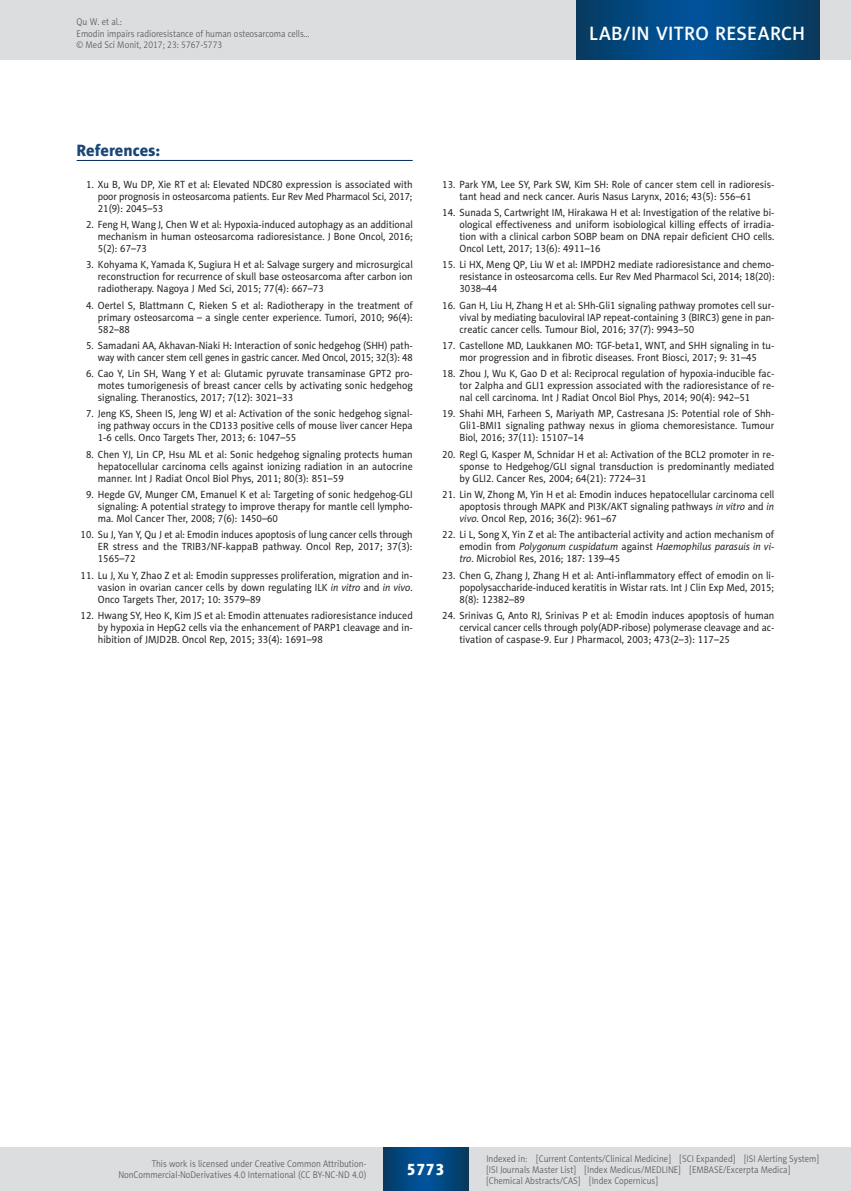
<style>
.page{position:relative;width:851px;height:1191px;background:#fff}
.page>*{position:absolute;margin:0;border:0;box-sizing:border-box;transform-origin:0 0}
.t1{font:19.5px "Naomi Sans EFN Medium";letter-spacing:.01em;color:#fff}
.MSM_Referencje_Tytul{font:16.5px "Naomi Sans EFN Heavy";color:#1a4574}
.t2{font:16.5px "Naomi Sans EFN Heavy";color:#fff}
.MSM_Referencje_punkt{font:10.5px/12px "Naomi Sans EFN";color:#231f20;text-align:justify;scale:.95 1}
.MSM_Referencje_punkt-2{font:10.5px/12px "Naomi Sans EFN";color:#231f20;text-align:justify;scale:.94 1}
.t3{font:9.75px/11.2px "Naomi Sans EFN Light";color:#57585a;scale:.9 1}
.s1{font-style:italic}
</style>
<div class="page">
<hr style="left:77px;top:160px;width:335px;height:1px;background:#00295c">
<div style="left:0;top:1148px;width:850px;height:43px;background:#dcdddf"></div>
<svg style="left:383px;top:1147px;width:85px;height:43px"></svg>
<div style="left:0;top:0;width:850px;height:60px;background:#dcdddf"></div>
<svg style="left:576px;top:0;width:243px;height:60px"></svg>
<p class="t3" style="left:77px;top:16px;width:260px">Qu W. et al.:<br>Emodin impairs radioresistance of human osteosarcoma cells… © Med Sci Monit, 2017; 23: 5767-5773</p>
<h1 class="t1" style="left:589px;top:22px;width:217px">LAB/IN VITRO RESEARCH</h1>
<p class="MSM_Referencje_Tytul" style="left:77px;top:140px;width:85px">References:</p>
<p class="MSM_Referencje_punkt" style="left:98px;top:178px;width:333px;text-indent:-12px">1. Xu B, Wu DP, Xie RT et al: Elevated NDC80 expression is associated with poor prognosis in osteosarcoma patients. Eur Rev Med Pharmacol Sci, 2017; 21(9): 2045–53</p>
<p class="MSM_Referencje_punkt-2" style="left:98px;top:219px;width:336px;text-indent:-12px">2. Feng H, Wang J, Chen W et al: Hypoxia-induced autophagy as an additional mechanism in human osteosarcoma radioresistance. J Bone Oncol, 2016; 5(2): 67–73</p>
<p class="MSM_Referencje_punkt" style="left:98px;top:259px;width:333px;text-indent:-12px">3. Kohyama K, Yamada K, Sugiura H et al: Salvage surgery and microsurgical reconstruction for recurrence of skull base osteosarcoma after carbon ion radiotherapy. Nagoya J Med Sci, 2015; 77(4): 667–73</p>
<p class="MSM_Referencje_punkt" style="left:98px;top:299px;width:333px;text-indent:-12px">4. Oertel S, Blattmann C, Rieken S et al: Radiotherapy in the treatment of primary osteosarcoma – a single center experience. Tumori, 2010; 96(4):<br>582–88</p>
<p class="MSM_Referencje_punkt-2" style="left:86px;top:339px;width:349px;text-align:right">5. Samadani AA, Akhavan-Niaki H: Interaction of sonic hedgehog (SHH) path&shy;way with cancer stem cell genes in gastric cancer. Med Oncol, 2015; 32(3): 48</p>
<p class="MSM_Referencje_punkt" style="left:98px;top:368px;width:333px;text-indent:-12px">6. Cao Y, Lin SH, Wang Y et al: Glutamic pyruvate transaminase GPT2 pro&shy;motes tumorigenesis of breast cancer cells by activating sonic hedgehog signaling. Theranostics, 2017; 7(12): 3021–33</p>
<p class="MSM_Referencje_punkt" style="left:98px;top:408px;width:333px;text-indent:-12px">7. Jeng KS, Sheen IS, Jeng WJ et al: Activation of the sonic hedgehog signal&shy;ing pathway occurs in the CD133 positive cells of mouse liver cancer Hepa 1-6 cells. Onco Targets Ther, 2013; 6: 1047–55</p>
<p class="MSM_Referencje_punkt" style="left:98px;top:448px;width:333px;text-indent:-12px">8. Chen YJ, Lin CP, Hsu ML et al: Sonic hedgehog signaling protects human hepatocellular carcinoma cells against ionizing radiation in an autocrine manner. Int J Radiat Oncol Biol Phys, 2011; 80(3): 851–59</p>
<p class="MSM_Referencje_punkt" style="left:98px;top:488px;width:333px;text-indent:-12px">9. Hegde GV, Munger CM, Emanuel K et al: Targeting of sonic hedgehog-GLI signaling: A potential strategy to improve therapy for mantle cell lympho&shy;ma. Mol Cancer Ther, 2008; 7(6): 1450–60</p>
<p class="MSM_Referencje_punkt-2" style="left:98px;top:529px;width:336px;text-indent:-17px">10. Su J, Yan Y, Qu J et al: Emodin induces apoptosis of lung cancer cells through ER stress and the TRIB3/NF-kappaB pathway. Oncol Rep, 2017; 37(3):<br>1565–72</p>
<p class="MSM_Referencje_punkt" style="left:98px;top:569px;width:333px;text-indent:-17px">11. Lu J, Xu Y, Zhao Z et al: Emodin suppresses proliferation, migration and in&shy;vasion in ovarian cancer cells by down regulating ILK <span class="s1">in vitro</span> and <span class="s1">in vivo</span>.<br>Onco Targets Ther, 2017; 10: 3579–89</p>
<p class="MSM_Referencje_punkt" style="left:98px;top:609px;width:333px;text-indent:-17px">12. Hwang SY, Heo K, Kim JS et al: Emodin attenuates radioresistance induced by hypoxia in HepG2 cells via the enhancement of PARP1 cleavage and in&shy;hibition of JMJD2B. Oncol Rep, 2015; 33(4): 1691–98</p>
<p class="MSM_Referencje_punkt" style="left:442px;top:178px;width:351px;text-align:center">13. Park YM, Lee SY, Park SW, Kim SH: Role of cancer stem cell in radioresis&shy;tant head and neck cancer. Auris Nasus Larynx, 2016; 43(5): 556–61</p>
<p class="MSM_Referencje_punkt" style="left:459px;top:207px;width:333px;text-indent:-17px">14. Sunada S, Cartwright IM, Hirakawa H et al: Investigation of the relative bi&shy;ological effectiveness and uniform isobiological killing effects of irradia&shy;tion with a clinical carbon SOBP beam on DNA repair deficient CHO cells.<br>Oncol Lett, 2017; 13(6): 4911–16</p>
<p class="MSM_Referencje_punkt" style="left:459px;top:259px;width:333px;text-indent:-17px">15. Li HX, Meng QP, Liu W et al: IMPDH2 mediate radioresistance and chemo&shy;resistance in osteosarcoma cells. Eur Rev Med Pharmacol Sci, 2014; 18(20):<br>3038–44</p>
<p class="MSM_Referencje_punkt" style="left:459px;top:299px;width:333px;text-indent:-17px">16. Gan H, Liu H, Zhang H et al: SHh-Gli1 signaling pathway promotes cell sur&shy;vival by mediating baculoviral IAP repeat-containing 3 (BIRC3) gene in pan&shy;creatic cancer cells. Tumour Biol, 2016; 37(7): 9943–50</p>
<p class="MSM_Referencje_punkt" style="left:442px;top:339px;width:351px;text-align:center">17. Castellone MD, Laukkanen MO: TGF-beta1, WNT, and SHH signaling in tu&shy;mor progression and in fibrotic diseases. Front Biosci, 2017; 9: 31–45</p>
<p class="MSM_Referencje_punkt" style="left:459px;top:368px;width:333px;text-indent:-17px">18. Zhou J, Wu K, Gao D et al: Reciprocal regulation of hypoxia-inducible fac&shy;tor 2alpha and GLI1 expression associated with the radioresistance of re&shy;nal cell carcinoma. Int J Radiat Oncol Biol Phys, 2014; 90(4): 942–51</p>
<p class="MSM_Referencje_punkt" style="left:459px;top:408px;width:333px;text-indent:-17px">19. Shahi MH, Farheen S, Mariyath MP, Castresana JS: Potential role of Shh-Gli1-BMI1 signaling pathway nexus in glioma chemoresistance. Tumour Biol, 2016; 37(11): 15107–14</p>
<p class="MSM_Referencje_punkt" style="left:459px;top:448px;width:333px;text-indent:-17px">20. Regl G, Kasper M, Schnidar H et al: Activation of the BCL2 promoter in re&shy;sponse to Hedgehog/GLI signal transduction is predominantly mediated by GLI2. Cancer Res, 2004; 64(21): 7724–31</p>
<p class="MSM_Referencje_punkt" style="left:459px;top:488px;width:333px;text-indent:-17px">21. Lin W, Zhong M, Yin H et al: Emodin induces hepatocellular carcinoma cell apoptosis through MAPK and PI3K/AKT signaling pathways <span class="s1">in vitro</span> and <span class="s1">in vivo</span>. Oncol Rep, 2016; 36(2): 961–67</p>
<p class="MSM_Referencje_punkt" style="left:459px;top:529px;width:333px;text-indent:-17px">22. Li L, Song X, Yin Z et al: The antibacterial activity and action mechanism of emodin from <span class="s1">Polygonum cuspidatum</span> against <span class="s1">Haemophilus parasuis in vi&shy;tro</span>. Microbiol Res, 2016; 187: 139–45</p>
<p class="MSM_Referencje_punkt" style="left:459px;top:569px;width:333px;text-indent:-17px">23. Chen G, Zhang J, Zhang H et al: Anti-inflammatory effect of emodin on li&shy;popolysaccharide-induced keratitis in Wistar rats. Int J Clin Exp Med, 2015; 8(8): 12382–89</p>
<p class="MSM_Referencje_punkt" style="left:459px;top:609px;width:333px;text-indent:-17px">24. Srinivas G, Anto RJ, Srinivas P et al: Emodin induces apoptosis of human cervical cancer cells through poly(ADP-ribose) polymerase cleavage and ac&shy;tivation of caspase-9. Eur J Pharmacol, 2003; 473(2–3): 117–25</p>
<p class="t3" style="left:118px;top:1158px;width:277px;text-align:right">This work is licensed under Creative Common Attribution-<br>NonCommercial-NoDerivatives 4.0 International (CC BY-NC-ND 4.0)</p>
<h2 class="t2" style="left:406px;top:1159px;width:40px">5773</h2>
<p class="t3" style="left:486px;top:1152px;width:371px">Indexed in: [Current Contents/Clinical Medicine] [SCI Expanded] [ISI Alerting System] [ISI Journals Master List] [Index Medicus/MEDLINE] [EMBASE/Excerpta Medica] [Chemical Abstracts/CAS] [Index Copernicus]</p>
</div>
